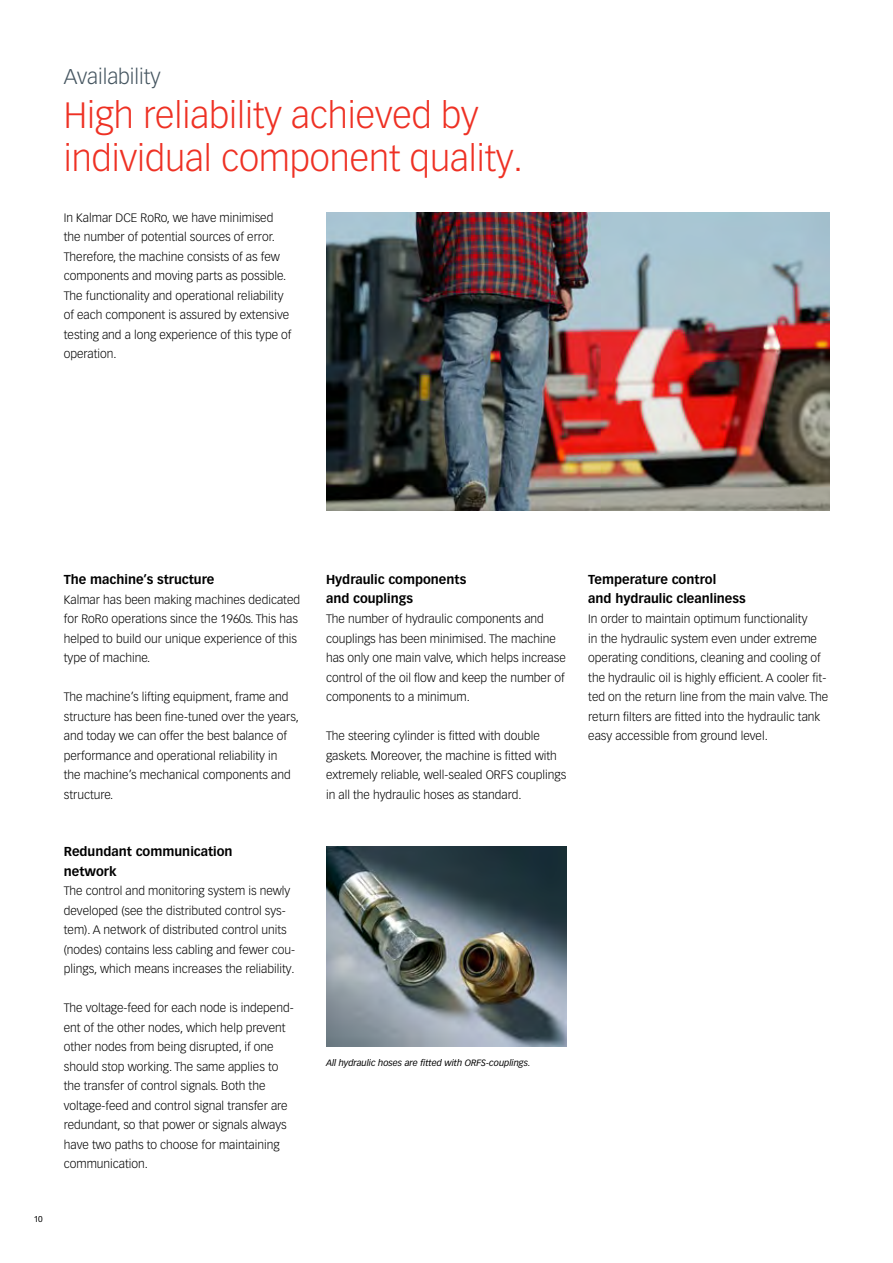
<style>
.page{position:relative;width:893px;height:1263px;background:#fff}
.page>*{position:absolute;margin:0;border:0;box-sizing:border-box;transform-origin:0 0}
.t1{font:300 36px/43.2px "Vectora LT Pro";color:#ee3124}
.t2{font:300 21px "Vectora LT Pro";color:#455560}
.t3{font:700 12.75px/19.5px "Vectora LT Pro";color:#000}
.t4{font:300 12px/19.5px "Vectora LT Pro";color:#000}
.t5{font:italic 9px "Vectora LT Pro";color:#000}
.t6{font:8.25px "Vectora LT Pro";color:#000}
</style>
<div class="page">
<img style="left:326px;top:846px;width:241px;height:200px">
<img style="left:326px;top:213px;width:503px;height:297px">
<h2 class="t2" style="left:64px;top:64px;width:98px">Availability</h2>
<h1 class="t1" style="left:64px;top:93px;width:460px">High reliability achieved by individual component quality.</h1>
<p class="t4" style="left:64px;top:208px;width:229px">In Kalmar DCE RoRo, we have minimised the number of potential sources of error.<br>Therefore, the machine consists of as few components and moving parts as possible.<br>The functionality and operational reliability of each component is assured by extensive testing and a long experience of this type of operation.</p>
<p class="t6" style="left:34px;top:1213px;width:11px">10</p>
<p class="t3" style="left:64px;top:570px;width:152px">The machine’s structure</p>
<p class="t4" style="left:64px;top:589px;width:238px">Kalmar has been making machines dedicated for RoRo operations since the 1960s. This has helped to build our unique experience of this type of machine.</p>
<p class="t4" style="left:64px;top:687px;width:237px">The machine’s lifting equipment, frame and structure has been fine-tuned over the years, and today we can offer the best balance of performance and operational reliability in<br>the machine’s mechanical components and structure.</p>
<p class="t3" style="left:64px;top:842px;width:170px">Redundant communication network</p>
<p class="t4" style="left:64px;top:881px;width:233px">The control and monitoring system is newly developed (see the distributed control sys&shy;tem). A network of distributed control units (nodes) contains less cabling and fewer cou&shy;plings, which means increases the reliability.</p>
<p class="t4" style="left:64px;top:998px;width:231px">The voltage-feed for each node is independ&shy;ent of the other nodes, which help prevent other nodes from being disrupted, if one should stop working. The same applies to the transfer of control signals. Both the voltage-feed and control signal transfer are redundant, so that power or signals always have two paths to choose for maintaining communication.</p>
<p class="t3" style="left:326px;top:570px;width:142px">Hydraulic components and couplings</p>
<p class="t4" style="left:326px;top:609px;width:241px">The number of hydraulic components and couplings has been minimised. The machine has only one main valve, which helps increase control of the oil flow and keep the number of components to a minimum.</p>
<p class="t4" style="left:326px;top:726px;width:242px">The steering cylinder is fitted with double gaskets. Moreover, the machine is fitted with extremely reliable, well-sealed ORFS couplings in all the hydraulic hoses as standard.</p>
<p class="t3" style="left:588px;top:570px;width:159px">Temperature control<br>and hydraulic cleanliness</p>
<p class="t4" style="left:588px;top:609px;width:242px">In order to maintain optimum functionality<br>in the hydraulic system even under extreme operating conditions, cleaning and cooling of the hydraulic oil is highly efficient. A cooler fit&shy;ted on the return line from the main valve. The return filters are fitted into the hydraulic tank easy accessible from ground level.</p>
<p class="t5" style="left:326px;top:1057px;width:206px">All hydraulic hoses are fitted with ORFS-couplings.</p>
</div>
